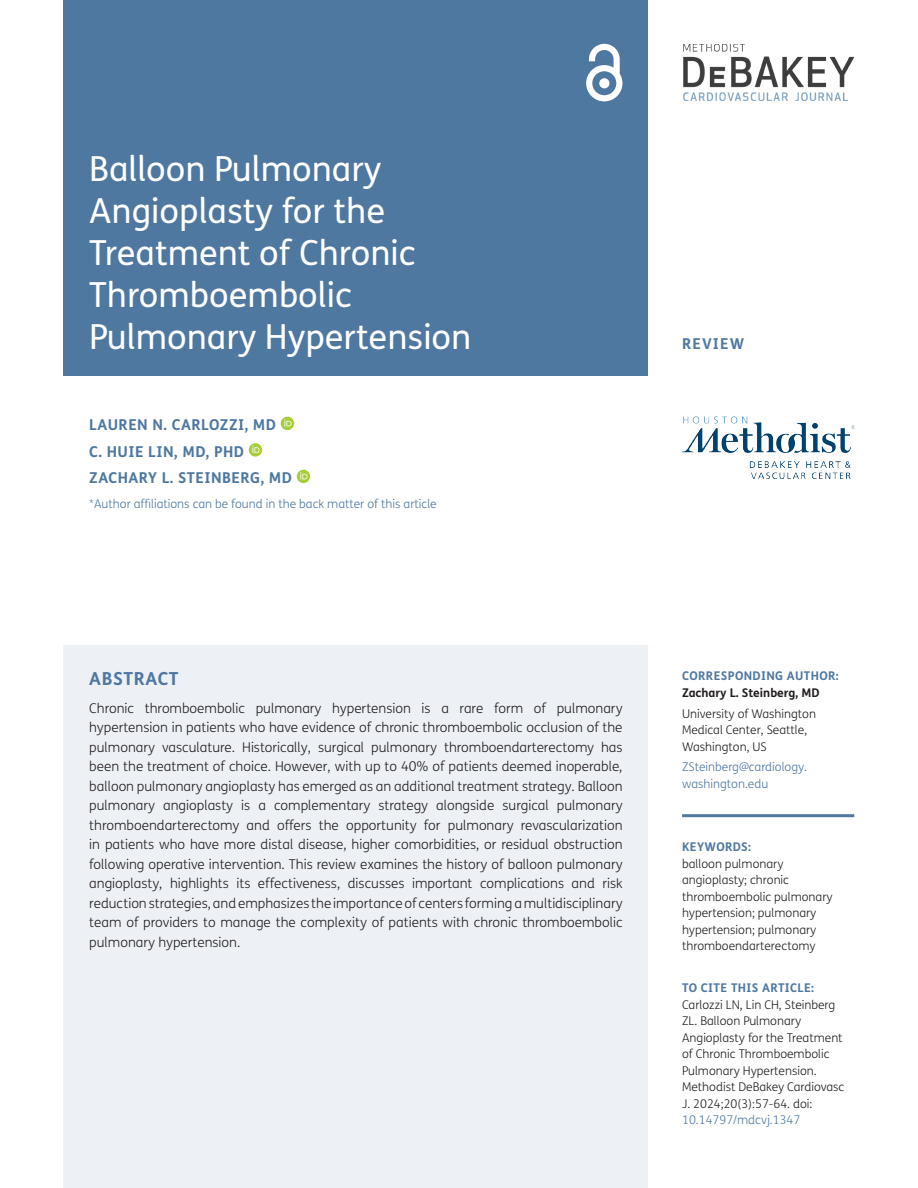
<style>
.page{position:relative;width:918px;height:1188px;background:#fff}
.page>*{position:absolute;margin:0;border:0;box-sizing:border-box;transform-origin:0 0}
.Article_Title{font:34.5px/42px "FS Me";color:#fff}
.Abstract_Heading{font:700 18px "FS Me";letter-spacing:.03em;color:#4f78a1}
.Cover_Authors{font:700 15px "FS Me";letter-spacing:.03em;color:#4f78a1}
.Abstract_Copy{font:300 13.5px/19.5px "FS Me";color:#231f20;text-align:justify}
.t1{font:300 12px/16.5px "FS Me";color:#231f20}
.t2{font:300 12px/16.5px "FS Me";color:#4f78a1}
.t3{font:700 12px "FS Me";letter-spacing:.03em;color:#4f78a1}
.t4{font:700 12px "FS Me";color:#231f20}
</style>
<div class="page">
<div style="left:64px;top:0;width:584px;height:376px;background:#4f78a1"></div>
<svg style="left:586px;top:44px;width:36px;height:57px"></svg>
<img style="left:683px;top:44px;width:171px;height:57px">
<img style="left:682px;top:417px;width:172px;height:62px">
<div style="left:64px;top:646px;width:584px;height:542px;background:#edf1f6"></div>
<hr style="left:682px;top:814px;width:172px;height:3px;background:#4f78a1">
<svg style="left:281px;top:417px;width:13px;height:13px"></svg>
<svg style="left:284px;top:419px;width:8px;height:7px"></svg>
<div style="left:249px;top:443px;width:13px;height:14px;background:#a6ce39;border-radius:50%"></div>
<svg style="left:252px;top:446px;width:8px;height:7px"></svg>
<svg style="left:297px;top:470px;width:13px;height:13px"></svg>
<svg style="left:300px;top:472px;width:8px;height:7px"></svg>
<h1 class="Article_Title" style="left:89px;top:148px;width:384px">Balloon Pulmonary<br>Angioplasty for the<br>Treatment of Chronic<br>Thromboembolic<br>Pulmonary Hypertension</h1>
<p class="Cover_Authors" style="left:89px;top:415px;width:188px">LAUREN N. CARLOZZI, MD</p>
<p class="Cover_Authors" style="left:89px;top:442px;width:156px">C. HUIE LIN, MD, PHD</p>
<p class="Cover_Authors" style="left:89px;top:468px;width:204px">ZACHARY L. STEINBERG, MD</p>
<p class="t2" style="left:89px;top:496px;width:349px">*Author affiliations can be found in the back matter of this article</p>
<p class="Cover_Authors" style="left:682px;top:334px;width:64px">REVIEW</p>
<h1 class="Abstract_Heading" style="left:89px;top:667px;width:91px">ABSTRACT</h1>
<p class="Abstract_Copy" style="left:89px;top:698px;width:535px">Chronic thromboembolic pulmonary hypertension is a rare form of pulmonary hypertension in patients who have evidence of chronic thromboembolic occlusion of the pulmonary vasculature. Historically, surgical pulmonary thromboendarterectomy has been the treatment of choice. However, with up to 40% of patients deemed inoperable, balloon pulmonary angioplasty has emerged as an additional treatment strategy. Balloon pulmonary angioplasty is a complementary strategy alongside surgical pulmonary thromboendarterectomy and offers the opportunity for pulmonary revascularization in patients who have more distal disease, higher comorbidities, or residual obstruction following operative intervention. This review examines the history of balloon pulmonary angioplasty, highlights its effectiveness, discusses important complications and risk reduction strategies, and emphasizes the importance of centers forming a multidisciplinary team of providers to manage the complexity of patients with chronic thromboembolic pulmonary hypertension.</p>
<p class="t3" style="left:682px;top:669px;width:158px">CORRESPONDING AUTHOR:</p>
<p class="t4" style="left:682px;top:685px;width:139px">Zachary L. Steinberg, MD</p>
<p class="t1" style="left:682px;top:706px;width:135px">University of Washington<br>Medical Center, Seattle,<br>Washington, US</p>
<p class="t2" style="left:682px;top:759px;width:127px">ZSteinberg@cardiology. washington.edu</p>
<p class="t3" style="left:682px;top:839px;width:71px">KEYWORDS:</p>
<p class="t1" style="left:682px;top:856px;width:152px">balloon pulmonary angioplasty; chronic thromboembolic pulmonary hypertension; pulmonary hypertension; pulmonary thromboendarterectomy</p>
<p class="t3" style="left:682px;top:980px;width:133px">TO CITE THIS ARTICLE:</p>
<p class="t1" style="left:682px;top:997px;width:164px">Carlozzi LN, Lin CH, Steinberg<br>ZL. Balloon Pulmonary<br>Angioplasty for the Treatment of Chronic Thromboembolic<br>Pulmonary Hypertension.<br>Methodist DeBakey Cardiovasc<br>J. 2024;20(3):57-64. doi:</p>
<p class="t2" style="left:682px;top:1112px;width:120px">10.14797/mdcvj.1347</p>
</div>
